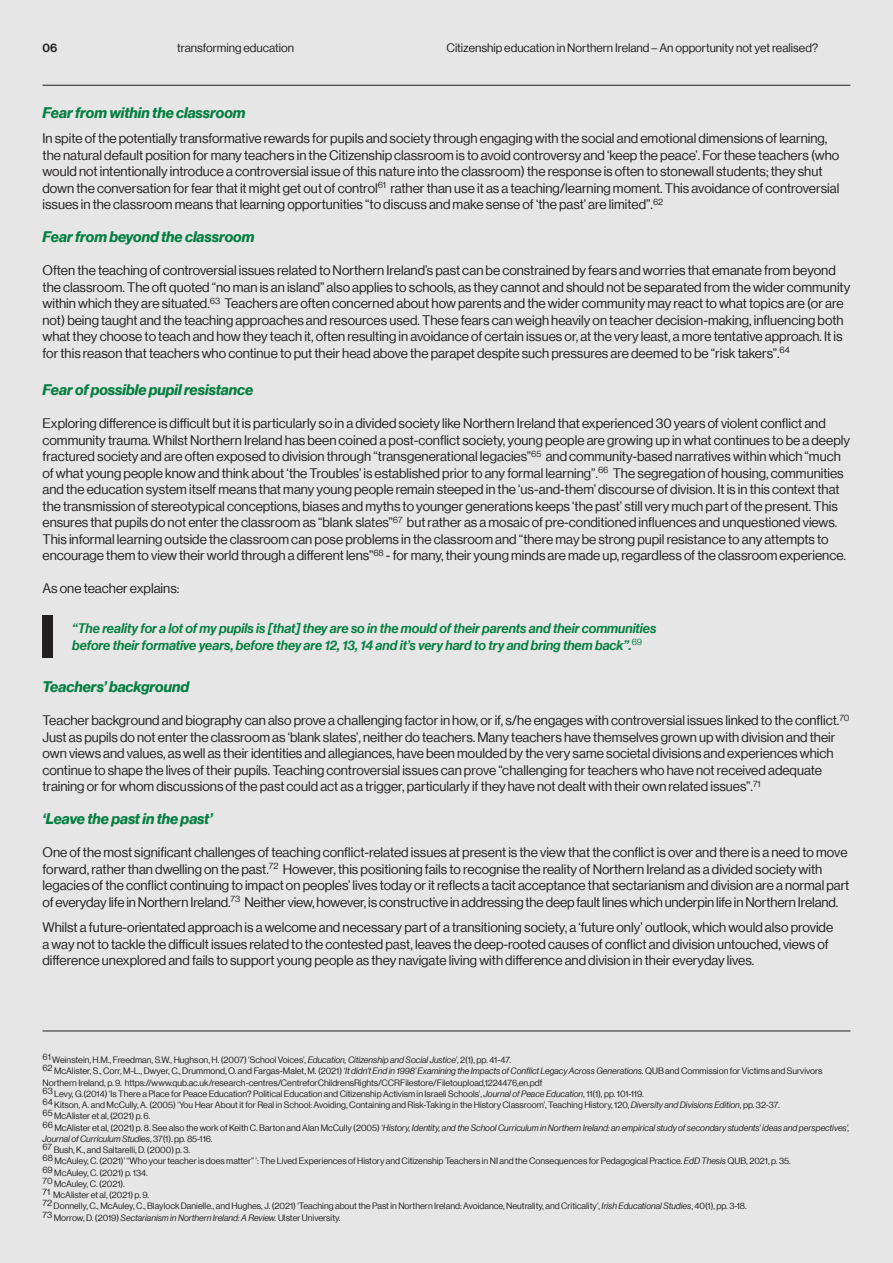
<style>
.page{position:relative;width:893px;height:1263px;background:#e5e6e5}
.page>*{position:absolute;margin:0;border:0;box-sizing:border-box;transform-origin:0 0}
.t1{font:15px "N Haas Grotesk DS Pro 76 Bd It";color:#057f42}
.t2{font:13.5px/16.5px "N Haas Grotesk DS Pro 55 Rg";color:#231f20}
.t3{font:13.5px/16.5px "N Haas Grotesk DS Pro 66 Md It";color:#057f42}
.t4{font:12px "N Haas Grotesk DS Pro 55 Rg";color:#231f20}
.t5{font:12px "N Haas Grotesk DS Pro 65 Md";color:#231f20}
.t6{font:9px/11.2px "N Haas Grotesk DS Pro 55 Rg";color:#231f20}
.t7{font:9px/11.2px "N Haas Grotesk DS Pro 56 It";color:#231f20}
.s1{font-family:"N Haas Grotesk DS Pro 56 It"}
.s2{font-family:"N Haas Grotesk DS Pro 55 Rg"}
</style>
<div class="page">
<hr style="left:43px;top:85px;width:807px;height:1px;background:#231f20">
<hr style="left:43px;top:1031px;width:807px;height:1px;background:#231f20">
<div style="left:43px;top:615px;width:10px;height:42px;background:#231f20"></div>
<p class="t5" style="left:43px;top:41px;width:16px">06</p>
<p class="t4" style="left:177px;top:41px;width:118px">transforming education</p>
<p class="t4" style="left:446px;top:41px;width:373px">Citizenship education in Northern Ireland – An opportunity not yet realised?</p>
<p class="t1" style="left:43px;top:104px;width:205px">Fear from within the classroom</p>
<p class="t2" style="left:43px;top:130px;width:798px">In spite of the potentially transformative rewards for pupils and society through engaging with the social and emotional dimensions of learning, the natural default position for many teachers in the Citizenship classroom is to avoid controversy and ‘keep the peace’. For these teachers (who would not intentionally introduce a controversial issue of this nature into the classroom) the response is often to stonewall students; they shut down the conversation for fear that it might get out of control<sup>61</sup> rather than use it as a teaching/learning moment. This avoidance of controversial issues in the classroom means that learning opportunities “to discuss and make sense of ‘the past’ are limited”.<sup>62</sup></p>
<p class="t1" style="left:43px;top:228px;width:213px">Fear from beyond the classroom</p>
<p class="t2" style="left:43px;top:262px;width:809px">Often the teaching of controversial issues related to Northern Ireland’s past can be constrained by fears and worries that emanate from beyond the classroom. The oft quoted “no man is an island” also applies to schools, as they cannot and should not be separated from the wider community within which they are situated.<sup>63</sup> Teachers are often concerned about how parents and the wider community may react to what topics are (or are not) being taught and the teaching approaches and resources used. These fears can weigh heavily on teacher decision-making, influencing both what they choose to teach and how they teach it, often resulting in avoidance of certain issues or, at the very least, a more tentative approach. It is for this reason that teachers who continue to put their head above the parapet despite such pressures are deemed to be “risk takers”.<sup>64</sup></p>
<p class="t1" style="left:43px;top:381px;width:212px">Fear of possible pupil resistance</p>
<p class="t2" style="left:43px;top:415px;width:809px">Exploring difference is difficult but it is particularly so in a divided society like Northern Ireland that experienced 30 years of violent conflict and community trauma. Whilst Northern Ireland has been coined a post-conflict society, young people are growing up in what continues to be a deeply fractured society and are often exposed to division through “transgenerational legacies”<sup>65</sup> and community-based narratives within which “much of what young people know and think about ‘the Troubles’ is established prior to any formal learning”.<sup>66</sup> The segregation of housing, communities and the education system itself means that many young people remain steeped in the ‘us-and-them’ discourse of division. It is in this context that the transmission of stereotypical conceptions, biases and myths to younger generations keeps ‘the past’ still very much part of the present. This ensures that pupils do not enter the classroom as “blank slates”<sup>67</sup> but rather as a mosaic of pre-conditioned influences and unquestioned views.<br>This informal learning outside the classroom can pose problems in the classroom and “there may be strong pupil resistance to any attempts to encourage them to view their world through a different lens”<sup>68</sup> - for many, their young minds are made up, regardless of the classroom experience.</p>
<p class="t2" style="left:43px;top:580px;width:138px">As one teacher explains:</p>
<p class="t3" style="left:72px;top:620px;width:586px">“The reality for a lot of my pupils is [that] they are so in the mould of their parents and their communities before their formative years, before they are 12, 13, 14 and it’s very hard to try and bring them back”.<sup>69</sup></p>
<p class="t1" style="left:43px;top:678px;width:148px">Teachers’ background</p>
<p class="t2" style="left:43px;top:712px;width:808px">Teacher background and biography can also prove a challenging factor in how, or if, s/he engages with controversial issues linked to the conflict.<sup>70<br></sup>Just as pupils do not enter the classroom as ‘blank slates’, neither do teachers. Many teachers have themselves grown up with division and their own views and values, as well as their identities and allegiances, have been moulded by the very same societal divisions and experiences which continue to shape the lives of their pupils. Teaching controversial issues can prove “challenging for teachers who have not received adequate training or for whom discussions of the past could act as a trigger, particularly if they have not dealt with their own related issues”.<sup>71</sup></p>
<p class="t1" style="left:43px;top:810px;width:172px">‘Leave the past in the past’</p>
<p class="t2" style="left:43px;top:844px;width:808px">One of the most significant challenges of teaching conflict-related issues at present is the view that the conflict is over and there is a need to move forward, rather than dwelling on the past.<sup>72</sup> However, this positioning fails to recognise the reality of Northern Ireland as a divided society with legacies of the conflict continuing to impact on peoples’ lives today or it reflects a tacit acceptance that sectarianism and division are a normal part of everyday life in Northern Ireland.<sup>73</sup> Neither view, however, is constructive in addressing the deep fault lines which underpin life in Northern Ireland.</p>
<p class="t2" style="left:43px;top:919px;width:792px">Whilst a future-orientated approach is a welcome and necessary part of a transitioning society, a ‘future only’ outlook, which would also provide a way not to tackle the difficult issues related to the contested past, leaves the deep-rooted causes of conflict and division untouched, views of difference unexplored and fails to support young people as they navigate living with difference and division in their everyday lives.</p>
<p class="t6" style="left:43px;top:1054px;width:782px">61 Weinstein, H.M., Freedman, S.W., Hughson, H. (2007) ‘School Voices’, <span class="s1">Education, Citizenship and Social Justice’</span>, 2(1), pp. 41-47.<br>62 McAlister, S., Corr, M-L., Dwyer, C., Drummond, O. and Fargas-Malet, M. (2021) <span class="s1">‘It didn’t End in 1998’ Examining the Impacts of Conflict Legacy Across Generations.</span> QUB and Commission for Victims and Survivors Northern Ireland, p. 9. https://www.qub.ac.uk/research-centres/CentreforChildrensRights/CCRFilestore/Filetoupload,1224476,en.pdf<br>63 Levy, G.(2014) ‘Is There a Place for Peace Education? Political Education and Citizenship Activism in Israeli Schools’, <span class="s1">Journal of Peace Education</span>, 11(1), pp. 101-119.<br>64 Kitson, A. and McCully, A. (2005) ‘You Hear About it for Real in School: Avoiding, Containing and Risk-Taking in the History Classroom’, Teaching History, 120, <span class="s1">Diversity and Divisions Edition</span>, pp. 32-37.<br>65 McAlister et al, (2021) p. 6.</p>
<p class="t7" style="left:43px;top:1122px;width:808px"><sup>66</sup> <span class="s2">McAlister et al, (2021) p. 8. See also the work of Keith C. Barton and Alan McCully (2005) ‘</span>History, Identity, and the School Curriculum in Northern Ireland: an empirical study of secondary students’ ideas and perspectives’,<br>Journal of Curriculum Studies<span class="s2">, 37(1). pp. 85-116.</span></p>
<p class="t6" style="left:43px;top:1144px;width:750px">67 Bush, K., and Saltarelli, D. (2000) p. 3.<br>68 McAuley, C. (2021)’ “Who your teacher is does matter” ’: The Lived Experiences of History and Citizenship Teachers in NI and the Consequences for Pedagogical Practice. <span class="s1">EdD Thesis</span> QUB, 2021, p. 35.<br>69 McAuley, C. (2021) p. 134.<br>70 McAuley, C. (2021).<br>71 McAlister et al, (2021) p. 9.<br>72 Donnelly, C., McAuley, C., Blaylock Danielle., and Hughes, J. (2021) ‘Teaching about the Past in Northern Ireland: Avoidance, Neutrality, and Criticality’, <span class="s1">Irish Educational Studies</span>, 40(1), pp. 3-18.</p>
<p class="t7" style="left:43px;top:1212px;width:300px"><sup>73</sup> <span class="s2">Morrow, D. (2019)</span> Sectarianism in Northern Ireland: A Review. <span class="s2">Ulster University.</span></p>
</div>
